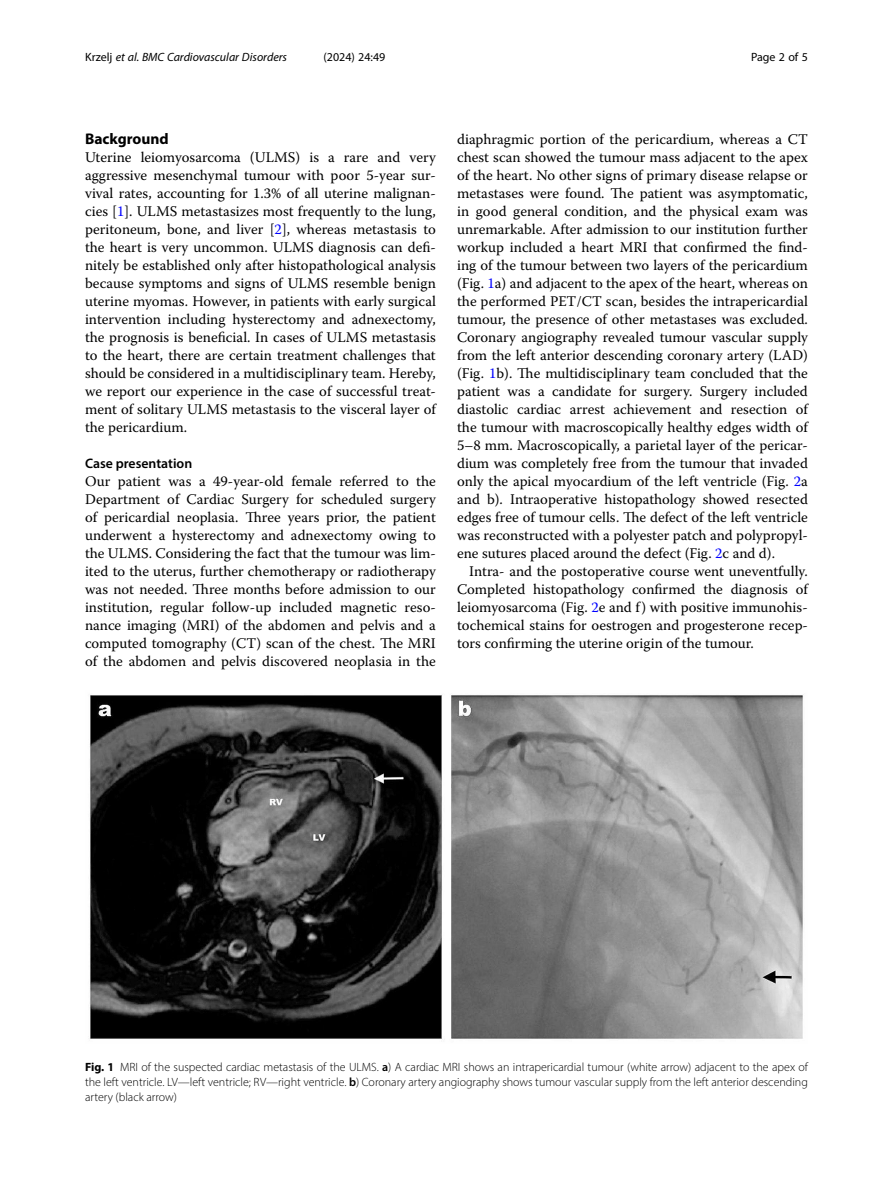
<style>
.page{position:relative;width:893px;height:1191px;background:#fff}
.page>*{position:absolute;margin:0;border:0;box-sizing:border-box;transform-origin:0 0}
.Head_1{font:700 15.45px "Myriad Pro";color:#000}
.Body_Text{font:14.7px/18px "Warnock Pro";color:#000;text-align:justify}
.Body_Text_Indent{font:14.7px/18px "Warnock Pro";color:#000;text-align:justify}
.Head_2{font:600 13.8px "Myriad Pro";color:#000}
.Figure_Caption{font:300 12px/15px "Myriad Pro";color:#000;text-align:justify}
.t1{font:italic 12px "Myriad Pro";color:#000}
.t2{font:12px "Myriad Pro";color:#000}
.s1{font-style:normal}
.s2{color:#00f}
.s3{font-weight:700}
.s4{font-weight:600}
</style>
<div class="page">
<img style="left:90px;top:694px;width:714px;height:345px">
<p class="t1" style="left:85px;top:50px;width:204px"><span class="s1">Krzelj</span> et al. BMC Cardiovascular Disorders</p>
<p class="t2" style="left:323px;top:50px;width:63px">(2024) 24:49</p>
<p class="t2" style="left:751px;top:50px;width:58px">Page 2 of 5</p>
<p class="Head_1" style="left:85px;top:129px;width:85px">Background</p>
<p class="Body_Text" style="left:85px;top:148px;width:352px">Uterine leiomyosarcoma (ULMS) is a rare and very aggressive mesenchymal tumour with poor 5-year sur&shy;vival rates, accounting for 1.3% of all uterine malignan&shy;cies [<span class="s2">1</span>]. ULMS metastasizes most frequently to the lung, peritoneum, bone, and liver [<span class="s2">2</span>], whereas metastasis to the heart is very uncommon. ULMS diagnosis can defi&shy;nitely be established only after histopathological analysis because symptoms and signs of ULMS resemble benign uterine myomas. However, in patients with early surgical intervention including hysterectomy and adnexectomy, the prognosis is beneficial. In cases of ULMS metastasis to the heart, there are certain treatment challenges that should be considered in a multidisciplinary team. Hereby, we report our experience in the case of successful treat&shy;ment of solitary ULMS metastasis to the visceral layer of the pericardium.</p>
<p class="Head_2" style="left:85px;top:455px;width:109px">Case presentation</p>
<p class="Body_Text" style="left:85px;top:472px;width:352px">Our patient was a 49-year-old female referred to the Department of Cardiac Surgery for scheduled surgery of pericardial neoplasia. Three years prior, the patient underwent a hysterectomy and adnexectomy owing to the ULMS. Considering the fact that the tumour was lim&shy;ited to the uterus, further chemotherapy or radiotherapy was not needed. Three months before admission to our institution, regular follow-up included magnetic reso&shy;nance imaging (MRI) of the abdomen and pelvis and a computed tomography (CT) scan of the chest. The MRI of the abdomen and pelvis discovered neoplasia in the</p>
<p class="Body_Text" style="left:457px;top:130px;width:352px">diaphragmic portion of the pericardium, whereas a CT chest scan showed the tumour mass adjacent to the apex of the heart. No other signs of primary disease relapse or metastases were found. The patient was asymptomatic, in good general condition, and the physical exam was unremarkable. After admission to our institution further workup included a heart MRI that confirmed the find&shy;ing of the tumour between two layers of the pericardium (Fig. <span class="s2">1</span>a) and adjacent to the apex of the heart, whereas on the performed PET/CT scan, besides the intrapericardial tumour, the presence of other metastases was excluded.<br>Coronary angiography revealed tumour vascular supply from the left anterior descending coronary artery (LAD) (Fig. <span class="s2">1</span>b). The multidisciplinary team concluded that the patient was a candidate for surgery. Surgery included diastolic cardiac arrest achievement and resection of the tumour with macroscopically healthy edges width of 5–8 mm. Macroscopically, a parietal layer of the pericar&shy;dium was completely free from the tumour that invaded only the apical myocardium of the left ventricle (Fig. <span class="s2">2</span>a and b). Intraoperative histopathology showed resected edges free of tumour cells. The defect of the left ventricle was reconstructed with a polyester patch and polypropyl&shy;ene sutures placed around the defect (Fig. <span class="s2">2</span>c and d).</p>
<p class="Body_Text_Indent" style="left:457px;top:562px;width:352px;text-indent:12px">Intra- and the postoperative course went uneventfully.<br>Completed histopathology confirmed the diagnosis of leiomyosarcoma (Fig. <span class="s2">2</span>e and f) with positive immunohis&shy;tochemical stains for oestrogen and progesterone recep&shy;tors confirming the uterine origin of the tumour.</p>
<p class="Figure_Caption" style="left:85px;top:1059px;width:724px"><span class="s3">Fig. 1</span> MRI of the suspected cardiac metastasis of the ULMS. <span class="s4">a</span>) A cardiac MRI shows an intrapericardial tumour (white arrow) adjacent to the apex of the left ventricle. LV—left ventricle; RV—right ventricle. <span class="s4">b</span>) Coronary artery angiography shows tumour vascular supply from the left anterior descending artery (black arrow)</p>
</div>
